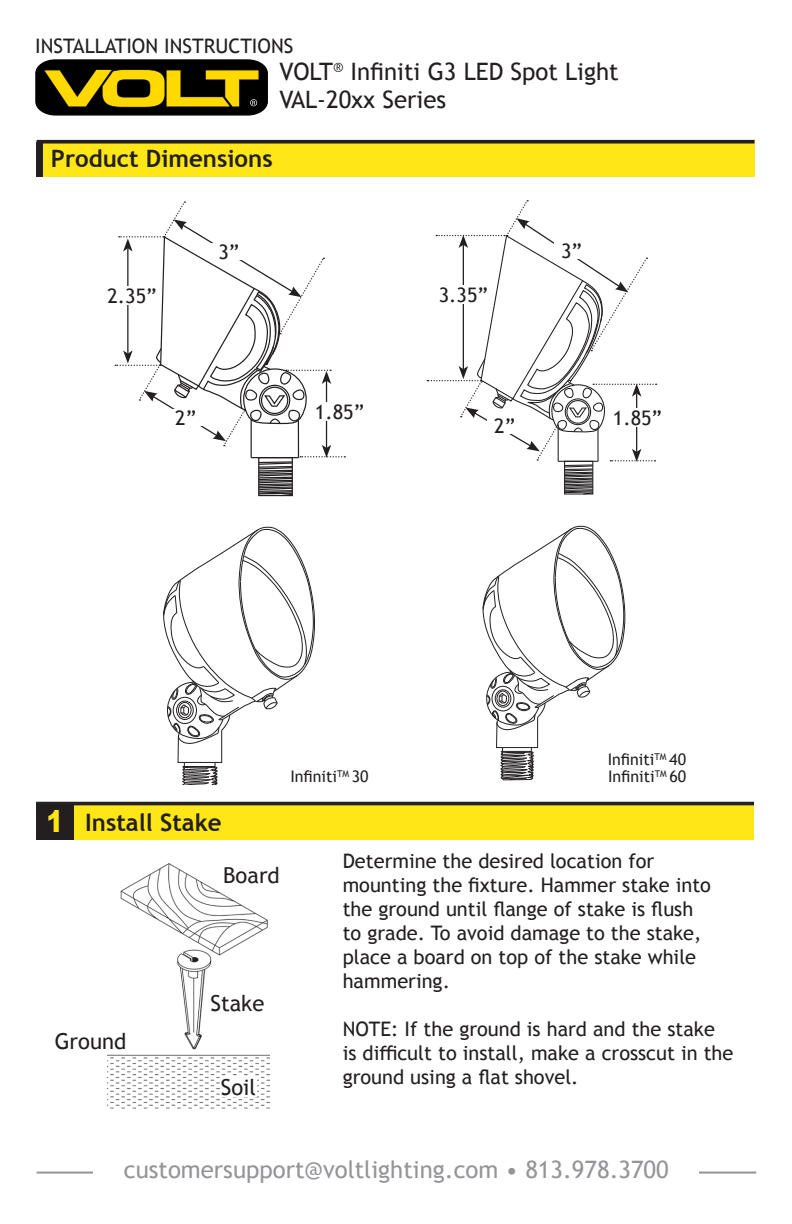
<style>
.page{position:relative;width:792px;height:1224px;background:#fff}
.page>*{position:absolute;margin:0;border:0;box-sizing:border-box;transform-origin:0 0}
.spec_numbers{font:900 30px "Arial";color:#ffe616;scale:.84 1}
.spec_bullets{font:24px "Trebuchet MS";color:#939598}
.t1{font:24px "Trebuchet MS";color:#231f20}
.Heading_Text{font:700 24px "Trebuchet MS";color:#231f20}
.t2{font:22px "Trebuchet MS";color:#231f20}
.t3{font:20px/24px "Trebuchet MS";color:#231f20}
.t4{font:16px "Trebuchet MS";color:#231f20}
</style>
<div class="page">
<div style="left:37px;top:140px;width:718px;height:37px;background:#ffe616"></div>
<div style="left:36px;top:143px;width:7px;height:34px;background:#231f20"></div>
<hr style="left:37px;top:1172px;width:719px;height:2px;background:#939598">
<div style="left:94px;top:1160px;width:605px;height:51px;background:#fff"></div>
<img style="left:108px;top:864px;width:161px;height:244px">
<div style="left:43px;top:804px;width:711px;height:36px;background:#ffe616"></div>
<div style="left:36px;top:804px;width:37px;height:36px;background:#231f20"></div>
<div style="left:36px;top:802px;width:718px;height:3px;border:2px solid #231f20"></div>
<div style="left:223px;top:864px;width:57px;height:21px;background:#fff"></div>
<div style="left:210px;top:992px;width:57px;height:21px;background:#fff"></div>
<div style="left:221px;top:1076px;width:36px;height:21px;background:#fff"></div>
<div style="left:55px;top:1030px;width:77px;height:22px;background:#fff"></div>
<svg style="left:35px;top:59px;width:233px;height:57px;background:#5b4f0a"></svg>
<svg style="left:163px;top:526px;width:152px;height:258px"></svg>
<svg style="left:483px;top:525px;width:142px;height:255px"></svg>
<svg style="left:115px;top:201px;width:230px;height:296px"></svg>
<svg style="left:427px;top:200px;width:230px;height:295px"></svg>
<div style="left:315px;top:402px;width:49px;height:19px;background:#fff"></div>
<div style="left:613px;top:408px;width:49px;height:19px;background:#fff"></div>
<div style="left:37px;top:140px;width:718px;height:4px;border:2px solid #231f20"></div>
<p class="t3" style="left:35px;top:34px;width:260px">INSTALLATION INSTRUCTIONS</p>
<p class="t1" style="left:279px;top:56px;width:341px">VOLT<sup>®</sup> Infiniti G3 LED Spot Light</p>
<p class="t1" style="left:279px;top:85px;width:168px">VAL-20xx Series</p>
<p class="Heading_Text" style="left:51px;top:143px;width:223px">Product Dimensions</p>
<p class="t3" style="left:218px;top:240px;width:22px">3”</p>
<p class="t3" style="left:561px;top:238px;width:22px">3”</p>
<p class="t3" style="left:107px;top:284px;width:51px">2.35”</p>
<p class="t3" style="left:439px;top:282px;width:51px">3.35”</p>
<p class="t3" style="left:175px;top:406px;width:22px">2”</p>
<p class="t3" style="left:315px;top:400px;width:51px">1.85”</p>
<p class="t3" style="left:613px;top:405px;width:51px">1.85”</p>
<p class="t3" style="left:494px;top:414px;width:22px">2”</p>
<p class="spec_numbers" style="left:47px;top:799px;width:22px">1</p>
<p class="Heading_Text" style="left:85px;top:808px;width:138px">Install Stake</p>
<p class="t2" style="left:223px;top:861px;width:58px">Board</p>
<p class="t2" style="left:55px;top:1027px;width:73px">Ground</p>
<p class="t2" style="left:210px;top:989px;width:55px">Stake</p>
<p class="t2" style="left:221px;top:1073px;width:37px">Soil</p>
<p class="t4" style="left:290px;top:766px;width:80px">Infiniti<sup>TM</sup> 30</p>
<p class="t4" style="left:608px;top:749px;width:80px">Infiniti<sup>TM</sup> 40</p>
<p class="t4" style="left:608px;top:766px;width:80px">Infiniti<sup>TM</sup> 60</p>
<p class="t3" style="left:343px;top:848px;width:370px">Determine the desired location for mounting the fixture. Hammer stake into the ground until flange of stake is flush to grade. To avoid damage to the stake, place a board on top of the stake while hammering.</p>
<p class="t3" style="left:343px;top:1016px;width:392px">NOTE: If the ground is hard and the stake is difficult to install, make a crosscut in the ground using a flat shovel.</p>
<p class="spec_bullets" style="left:124px;top:1154px;width:546px">customersupport@voltlighting.com • 813.978.3700</p>
</div>
